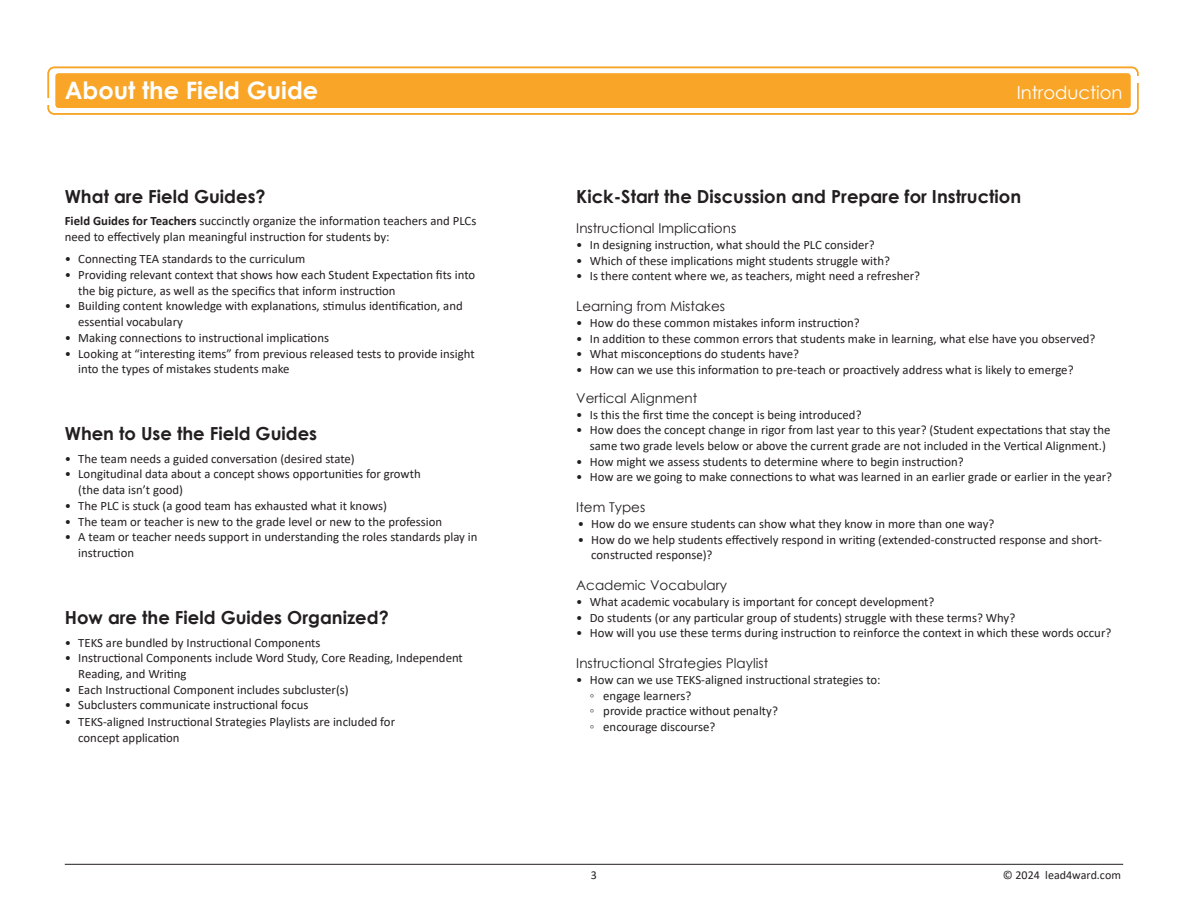
<style>
.page{position:relative;width:1188px;height:918px;background:#fff}
.page>*{position:absolute;margin:0;border:0;box-sizing:border-box;transform-origin:0 0}
.t1{font:700 24px "Century Gothic";color:#fff}
.t2{font:700 18px "Century Gothic";color:#231f20}
.t3{font:18px "Century Gothic";color:#fff}
.t4{font:13.5px "Century Gothic";color:#231f20}
.t5{font:12.75px/15.8px "Calibri";color:#231f20}
.t6{font:12px "Calibri";color:#231f20}
.s1{font-weight:700}
</style>
<div class="page">
<hr style="left:65px;top:864px;width:1058px;height:1px;background:#231f20">
<div style="left:48px;top:67px;width:1091px;height:48px;border:2px solid #f9a628;border-radius:6px"></div>
<div style="left:56px;top:73px;width:1075px;height:35px;background:#f9a628;border-radius:3px"></div>
<div style="left:38px;top:98px;width:15px;height:7px;background:#fff"></div>
<div style="left:1134px;top:76px;width:14px;height:7px;background:#fff"></div>
<p class="t1" style="left:65px;top:72px;width:255px">About the Field Guide</p>
<p class="t3" style="left:1017px;top:80px;width:107px">Introduction</p>
<p class="t2" style="left:65px;top:182px;width:202px">What are Field Guides?</p>
<p class="t5" style="left:65px;top:213px;width:413px"><span class="s1">Field Guides for Teachers</span> succinctly organize the information teachers and PLCs need to effectively plan meaningful instruction for students by:</p>
<p class="t5" style="left:65px;top:251px;width:242px">• Connecting TEA standards to the curriculum</p>
<p class="t5" style="left:78px;top:267px;width:398px;text-indent:-14px">• Providing relevant context that shows how each Student Expectation fits into the big picture, as well as the specifics that inform instruction</p>
<p class="t5" style="left:78px;top:298px;width:386px;text-indent:-14px">• Building content knowledge with explanations, stimulus identification, and essential vocabulary</p>
<p class="t5" style="left:65px;top:330px;width:266px">• Making connections to instructional implications</p>
<p class="t5" style="left:78px;top:345px;width:398px;text-indent:-14px">• Looking at “interesting items” from previous released tests to provide insight into the types of mistakes students make</p>
<p class="t2" style="left:65px;top:420px;width:254px">When to Use the Field Guides</p>
<p class="t5" style="left:65px;top:450px;width:291px">• The team needs a guided conversation (desired state)</p>
<p class="t5" style="left:78px;top:466px;width:344px;text-indent:-14px">• Longitudinal data about a concept shows opportunities for growth (the data isn’t good)</p>
<p class="t5" style="left:65px;top:498px;width:324px">• The PLC is stuck (a good team has exhausted what it knows)</p>
<p class="t5" style="left:65px;top:513px;width:379px">• The team or teacher is new to the grade level or new to the profession</p>
<p class="t5" style="left:78px;top:529px;width:401px;text-indent:-14px">• A team or teacher needs support in understanding the roles standards play in instruction</p>
<p class="t2" style="left:65px;top:604px;width:325px">How are the Field Guides Organized?</p>
<p class="t5" style="left:65px;top:634px;width:257px">• TEKS are bundled by Instructional Components</p>
<p class="t5" style="left:78px;top:650px;width:386px;text-indent:-14px">• Instructional Components include Word Study, Core Reading, Independent<br>Reading, and Writing</p>
<p class="t5" style="left:65px;top:681px;width:285px">• Each Instructional Component includes subcluster(s)</p>
<p class="t5" style="left:65px;top:697px;width:245px">• Subclusters communicate instructional focus</p>
<p class="t5" style="left:78px;top:714px;width:318px;text-indent:-14px">• TEKS-aligned Instructional Strategies Playlists are included for concept application</p>
<p class="t2" style="left:576px;top:182px;width:446px">Kick-Start the Discussion and Prepare for Instruction</p>
<p class="t4" style="left:576px;top:219px;width:161px">Instructional Implications</p>
<p class="t5" style="left:576px;top:237px;width:300px">• In designing instruction, what should the PLC consider?</p>
<p class="t5" style="left:576px;top:252px;width:315px">• Which of these implications might students struggle with?</p>
<p class="t5" style="left:576px;top:268px;width:345px">• Is there content where we, as teachers, might need a refresher?</p>
<p class="t4" style="left:576px;top:297px;width:150px">Learning from Mistakes</p>
<p class="t5" style="left:576px;top:315px;width:285px">• How do these common mistakes inform instruction?</p>
<p class="t5" style="left:576px;top:330px;width:521px">• In addition to these common errors that students make in learning, what else have you observed?</p>
<p class="t5" style="left:576px;top:346px;width:224px">• What misconceptions do students have?</p>
<p class="t5" style="left:576px;top:362px;width:499px">• How can we use this information to pre-teach or proactively address what is likely to emerge?</p>
<p class="t4" style="left:576px;top:388px;width:122px">Vertical Alignment</p>
<p class="t5" style="left:576px;top:406px;width:287px">• Is this the first time the concept is being introduced?</p>
<p class="t5" style="left:590px;top:422px;width:522px;text-indent:-14px">• How does the concept change in rigor from last year to this year? (Student expectations that stay the same two grade levels below or above the current grade are not included in the Vertical Alignment.)</p>
<p class="t5" style="left:576px;top:453px;width:389px">• How might we assess students to determine where to begin instruction?</p>
<p class="t5" style="left:576px;top:469px;width:537px">• How are we going to make connections to what was learned in an earlier grade or earlier in the year?</p>
<p class="t4" style="left:576px;top:498px;width:71px">Item Types</p>
<p class="t5" style="left:578px;top:516px;width:418px">• How do we ensure students can show what they know in more than one way?</p>
<p class="t5" style="left:591px;top:531px;width:512px;text-indent:-14px">• How do we help students effectively respond in writing (extended-constructed response and short&shy;constructed response)?</p>
<p class="t4" style="left:576px;top:576px;width:152px">Academic Vocabulary</p>
<p class="t5" style="left:576px;top:594px;width:360px">• What academic vocabulary is important for concept development?</p>
<p class="t5" style="left:576px;top:609px;width:440px">• Do students (or any particular group of students) struggle with these terms? Why?</p>
<p class="t5" style="left:576px;top:625px;width:537px">• How will you use these terms during instruction to reinforce the context in which these words occur?</p>
<p class="t4" style="left:576px;top:654px;width:193px">Instructional Strategies Playlist</p>
<p class="t5" style="left:590px;top:672px;width:292px;text-indent:-14px">• How can we use TEKS-aligned instructional strategies to: ◦ engage learners?<br>◦ provide practice without penalty?<br>◦ encourage discourse?</p>
<p class="t6" style="left:591px;top:867px;width:8px">3</p>
<p class="t6" style="left:1003px;top:867px;width:120px">© 2024 lead4ward.com</p>
</div>
